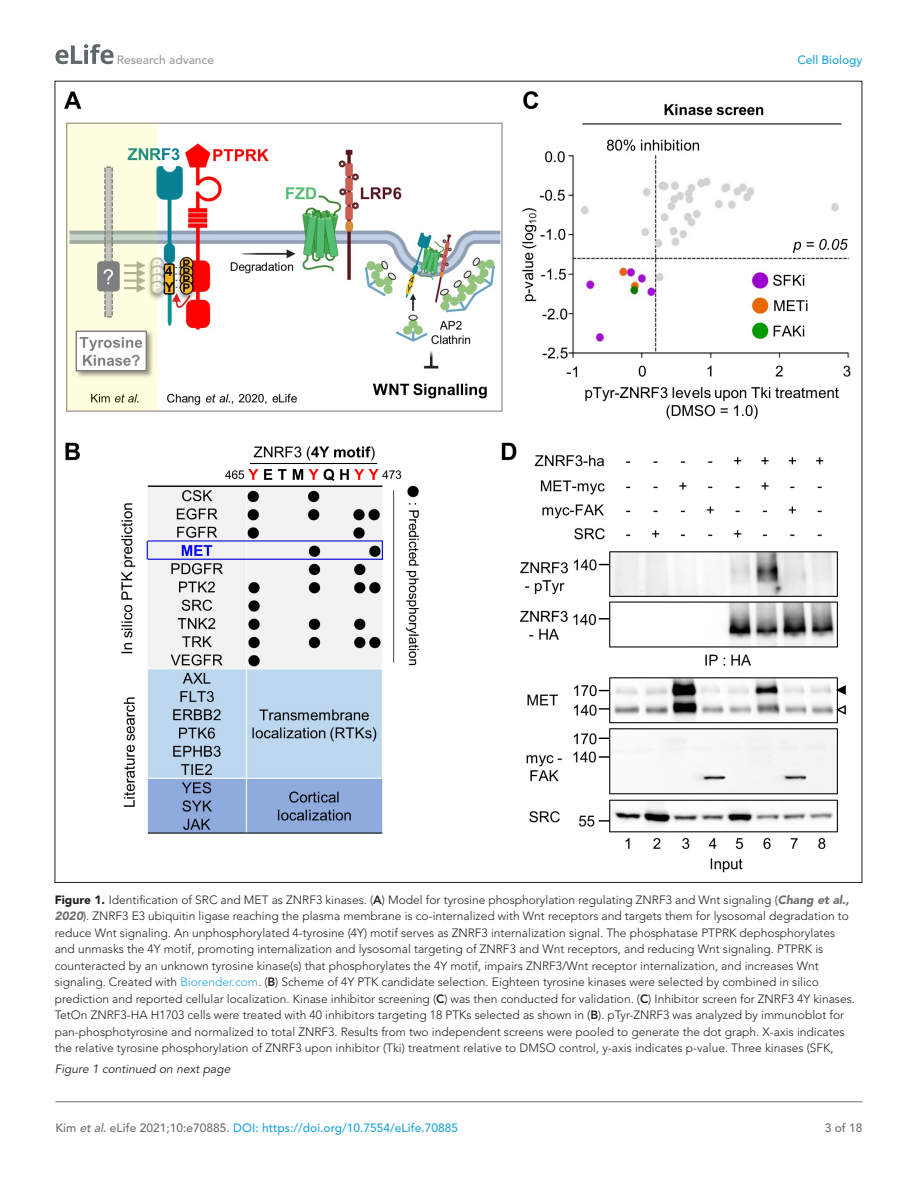
<style>
.page{position:relative;width:918px;height:1188px;background:#fff}
.page>*{position:absolute;margin:0;border:0;box-sizing:border-box;transform-origin:0 0}
.t1{font:300 12px/16.5px "Avenir LT Std";color:#231f20}
.t2{font:500 12px "Avenir LT Std";color:#1ea4d7}
.t3{font:italic 12px "Avenir LT Std";color:#231f20}
.t4{font:500 12px "Avenir LT Std";color:#9a9a9a}
.t5{font:500 12px "Avenir LT Std";color:#6e6e70}
.s1{font-weight:900}
.s2{font-weight:800}
.s3{font-weight:900;font-style:italic;color:#6e6e70}
.s4{color:#1ea4d7}
.s5{color:#6e6e70}
.s6{font-style:italic;color:#6e6e70}
</style>
<div class="page">
<svg style="left:55px;top:44px;width:59px;height:20px"></svg>
<hr style="left:56px;top:1101px;width:806px;height:1px;background:#6e6e70">
<img style="left:64px;top:91px;width:787px;height:782px">
<p class="t4" style="left:117px;top:53px;width:99px">Research advance</p>
<p class="t2" style="left:797px;top:53px;width:67px">Cell Biology</p>
<p class="t1" style="left:55px;top:891px;width:802px"><span class="s1">Figure 1.</span> Identification of SRC and MET as ZNRF3 kinases. (<span class="s2">A</span>) Model for tyrosine phosphorylation regulating ZNRF3 and Wnt signaling (<span class="s3">Chang et al., 2020</span>). ZNRF3 E3 ubiquitin ligase reaching the plasma membrane is co-internalized with Wnt receptors and targets them for lysosomal degradation to reduce Wnt signaling. An unphosphorylated 4-tyrosine (4Y) motif serves as ZNRF3 internalization signal. The phosphatase PTPRK dephosphorylates and unmasks the 4Y motif, promoting internalization and lysosomal targeting of ZNRF3 and Wnt receptors, and reducing Wnt signaling. PTPRK is counteracted by an unknown tyrosine kinase(s) that phosphorylates the 4Y motif, impairs ZNRF3/Wnt receptor internalization, and increases Wnt signaling. Created with <span class="s4">Biorender.com</span>. (<span class="s2">B</span>) Scheme of 4Y PTK candidate selection. Eighteen tyrosine kinases were selected by combined in silico prediction and reported cellular localization. Kinase inhibitor screening (<span class="s2">C</span>) was then conducted for validation. (<span class="s2">C</span>) Inhibitor screen for ZNRF3 4Y kinases.<br>TetOn ZNRF3-HA H1703 cells were treated with 40 inhibitors targeting 18 PTKs selected as shown in (<span class="s2">B</span>). pTyr-ZNRF3 was analyzed by immunoblot for pan-phosphotyrosine and normalized to total ZNRF3. Results from two independent screens were pooled to generate the dot graph. X-axis indicates the relative tyrosine phosphorylation of ZNRF3 upon inhibitor (Tki) treatment relative to DMSO control, y-axis indicates p-value. Three kinases (SFK,</p>
<p class="t3" style="left:55px;top:1062px;width:177px">Figure 1 continued on next page</p>
<p class="t2" style="left:56px;top:1121px;width:404px"><span class="s5">Kim</span> <span class="s6">et al</span><span class="s5">. eLife 2021;10:e70885.</span> DOI: https://doi.org/10.7554/eLife.70885</p>
<p class="t5" style="left:825px;top:1121px;width:39px">3 of 18</p>
</div>
